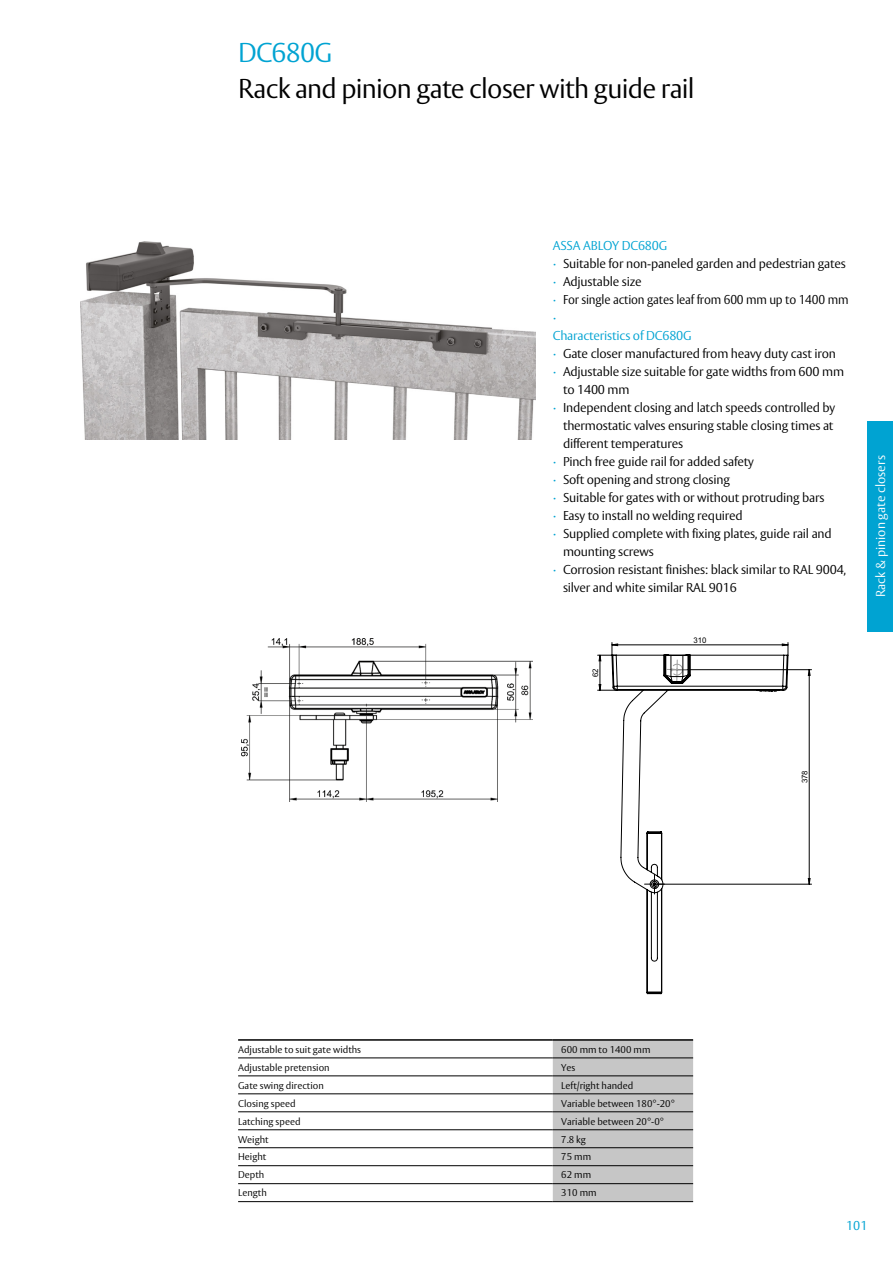
<style>
.page{position:relative;width:893px;height:1263px;background:#fff}
.page>*{position:absolute;margin:0;border:0;box-sizing:border-box;transform-origin:0 0}
.t1{font:300 27px "ASSA Vesta";letter-spacing:-.03em;color:#000}
.t2{font:300 27px "ASSA Vesta";letter-spacing:-.03em;color:#00a3d2}
.t3{font:300 12.75px "ASSA Vesta";letter-spacing:-.015em;color:#000}
.t4{font:300 12.75px "ASSA Vesta";letter-spacing:-.015em;color:#000;scale:.95 1}
.t5{font:300 12.75px "ASSA Vesta";letter-spacing:-.015em;color:#00a3d2}
.t6{font:300 12.75px "ASSA Vesta";color:#fff}
.t7{font:300 9.75px "ASSA Vesta";color:#000}
.t8{font:7.8px "Arial";color:#000}
.s1{color:#00a3d2}
</style>
<div class="page">
<div style="left:867px;top:421px;width:26px;height:210px;background:#00a3d2"></div>
<img style="left:81px;top:242px;width:455px;height:198px">
<img style="left:241px;top:639px;width:291px;height:162px">
<div style="left:553px;top:1041px;width:140px;height:160px;background:#c6c6c6"></div>
<hr style="left:238px;top:1039px;width:315px;height:2px;background:#000">
<hr style="left:553px;top:1039px;width:140px;height:2px;background:#000">
<hr style="left:238px;top:1058px;width:315px;height:1px;background:#000">
<hr style="left:553px;top:1058px;width:140px;height:1px;background:#000">
<hr style="left:238px;top:1075px;width:315px;height:1px;background:#000">
<hr style="left:553px;top:1075px;width:140px;height:1px;background:#000">
<hr style="left:238px;top:1093px;width:315px;height:1px;background:#000">
<hr style="left:553px;top:1093px;width:140px;height:1px;background:#000">
<hr style="left:238px;top:1111px;width:315px;height:1px;background:#000">
<hr style="left:553px;top:1111px;width:140px;height:1px;background:#000">
<hr style="left:238px;top:1129px;width:315px;height:1px;background:#000">
<hr style="left:553px;top:1129px;width:140px;height:1px;background:#000">
<hr style="left:238px;top:1147px;width:315px;height:1px;background:#000">
<hr style="left:553px;top:1147px;width:140px;height:1px;background:#000">
<hr style="left:238px;top:1165px;width:315px;height:1px;background:#000">
<hr style="left:553px;top:1165px;width:140px;height:1px;background:#000">
<hr style="left:238px;top:1183px;width:315px;height:1px;background:#000">
<hr style="left:553px;top:1183px;width:140px;height:1px;background:#000">
<hr style="left:238px;top:1201px;width:315px;height:1px;background:#000">
<hr style="left:553px;top:1201px;width:140px;height:1px;background:#000">
<hr style="left:654px;top:884px;width:157px;height:1px;background:#000">
<hr style="left:677px;top:669px;width:134px;height:1px;background:#000">
<svg style="left:808px;top:670px;width:2px;height:214px"></svg>
<svg style="left:598px;top:642px;width:191px;height:49px"></svg>
<svg style="left:611px;top:654px;width:178px;height:340px"></svg>
<h1 class="t2" style="left:238px;top:36px;width:96px">DC680G</h1>
<h1 class="t1" style="left:238px;top:72px;width:458px">Rack and pinion gate closer with guide rail</h1>
<p class="t5" style="left:553px;top:238px;width:116px">ASSA ABLOY DC680G</p>
<p class="t3" style="left:553px;top:256px;width:295px"><span class="s1">∙</span> Suitable for non-paneled garden and pedestrian gates</p>
<p class="t3" style="left:553px;top:274px;width:90px"><span class="s1">∙</span> Adjustable size</p>
<p class="t4" style="left:553px;top:292px;width:313px"><span class="s1">∙</span> For single action gates leaf from 600 mm up to 1400 mm</p>
<p class="t5" style="left:553px;top:310px;width:5px">∙</p>
<p class="t5" style="left:553px;top:328px;width:140px">Characteristics of DC680G</p>
<p class="t3" style="left:553px;top:346px;width:285px"><span class="s1">∙</span> Gate closer manufactured from heavy duty cast iron</p>
<p class="t3" style="left:553px;top:364px;width:293px"><span class="s1">∙</span> Adjustable size suitable for gate widths from 600 mm</p>
<p class="t3" style="left:563px;top:382px;width:68px">to 1400 mm</p>
<p class="t3" style="left:553px;top:400px;width:284px"><span class="s1">∙</span> Independent closing and latch speeds controlled by</p>
<p class="t3" style="left:563px;top:418px;width:272px">thermostatic valves ensuring stable closing times at</p>
<p class="t3" style="left:563px;top:436px;width:122px">different temperatures</p>
<p class="t3" style="left:553px;top:454px;width:203px"><span class="s1">∙</span> Pinch free guide rail for added safety</p>
<p class="t3" style="left:553px;top:472px;width:179px"><span class="s1">∙</span> Soft opening and strong closing</p>
<p class="t3" style="left:553px;top:490px;width:273px"><span class="s1">∙</span> Suitable for gates with or without protruding bars</p>
<p class="t3" style="left:553px;top:508px;width:192px"><span class="s1">∙</span> Easy to install no welding required</p>
<p class="t3" style="left:553px;top:526px;width:280px"><span class="s1">∙</span> Supplied complete with fixing plates, guide rail and</p>
<p class="t3" style="left:563px;top:544px;width:92px">mounting screws</p>
<p class="t3" style="left:553px;top:562px;width:295px"><span class="s1">∙</span> Corrosion resistant finishes: black similar to RAL 9004,</p>
<p class="t3" style="left:563px;top:580px;width:175px">silver and white similar RAL 9016</p>
<p class="t8" style="left:590px;top:677px;width:10px;rotate:-90deg">62</p>
<p class="t8" style="left:693px;top:635px;width:15px">310</p>
<p class="t6" style="left:873px;top:597px;width:143px;rotate:-90deg">Rack &amp; pinion gate closers</p>
<p class="t8" style="left:800px;top:783px;width:15px;rotate:-90deg">378</p>
<p class="t7" style="left:238px;top:1043px;width:125px">Adjustable to suit gate widths</p>
<p class="t7" style="left:561px;top:1043px;width:91px">600 mm to 1400 mm</p>
<p class="t7" style="left:238px;top:1061px;width:93px">Adjustable pretension</p>
<p class="t7" style="left:561px;top:1061px;width:16px">Yes</p>
<p class="t7" style="left:238px;top:1079px;width:87px">Gate swing direction</p>
<p class="t7" style="left:561px;top:1079px;width:73px">Left/right handed</p>
<p class="t7" style="left:238px;top:1097px;width:59px">Closing speed</p>
<p class="t7" style="left:561px;top:1097px;width:115px">Variable between 180°-20°</p>
<p class="t7" style="left:238px;top:1115px;width:64px">Latching speed</p>
<p class="t7" style="left:561px;top:1115px;width:104px">Variable between 20°-0°</p>
<p class="t7" style="left:238px;top:1133px;width:32px">Weight</p>
<p class="t7" style="left:561px;top:1133px;width:26px">7.8 kg</p>
<p class="t7" style="left:238px;top:1151px;width:30px">Height</p>
<p class="t7" style="left:561px;top:1151px;width:31px">75 mm</p>
<p class="t7" style="left:238px;top:1169px;width:28px">Depth</p>
<p class="t7" style="left:561px;top:1169px;width:31px">62 mm</p>
<p class="t7" style="left:238px;top:1187px;width:30px">Length</p>
<p class="t7" style="left:561px;top:1187px;width:37px">310 mm</p>
<p class="t5" style="left:846px;top:1218px;width:23px">101</p>
</div>
